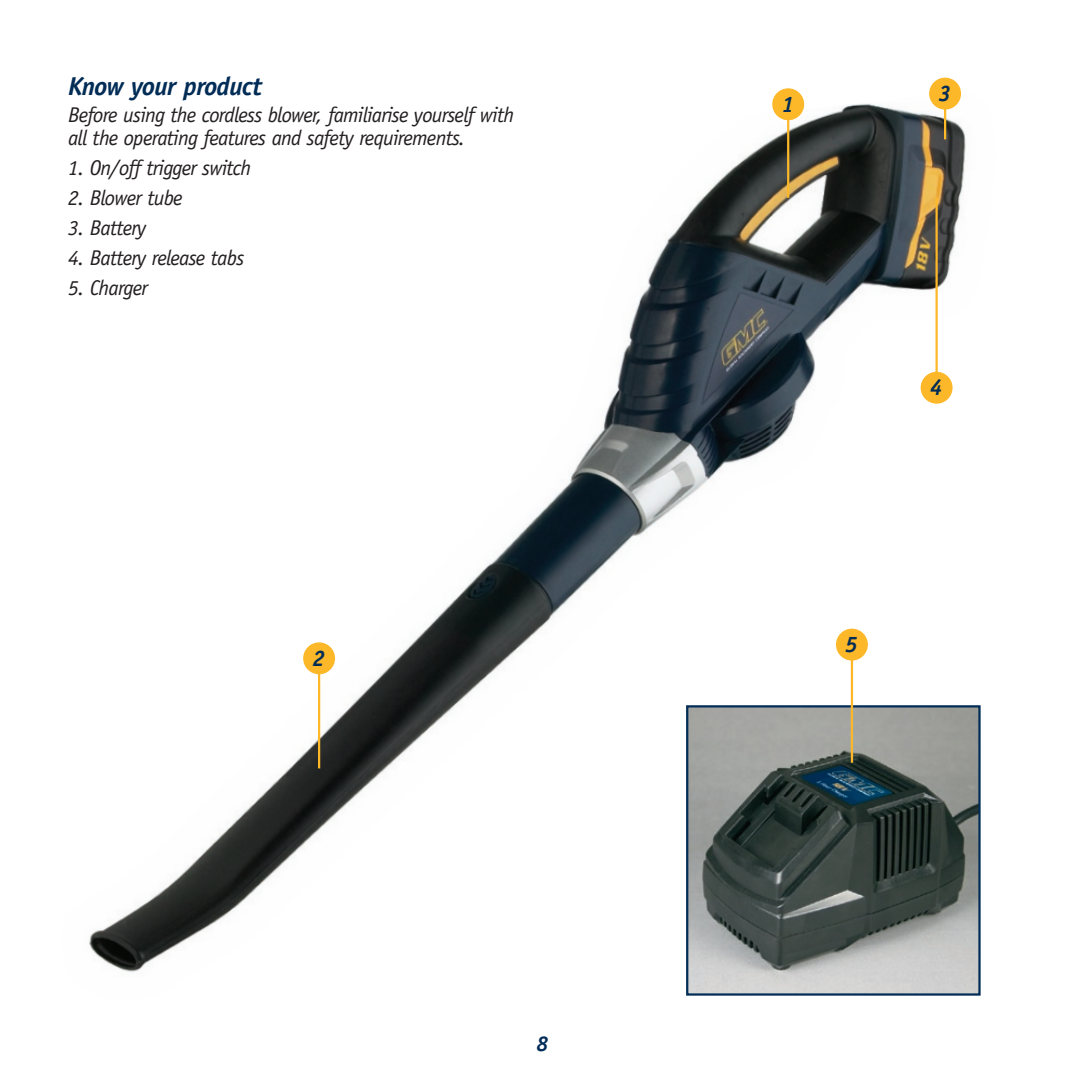
<style>
.page{position:relative;width:1085px;height:1085px;background:#fff}
.page>*{position:absolute;margin:0;border:0;box-sizing:border-box;transform-origin:0 0}
.Subs{font:italic 700 25.88px "Officina Sans";letter-spacing:-.025em;color:#002c56}
.t1{font:italic 700 22.5px "Officina Sans";color:#002c56}
.body{font:italic 21.38px/23.6px "Officina Sans";letter-spacing:-.035em;color:#231f20}
.Body{font:italic 21.38px "Officina Sans";letter-spacing:-.035em;color:#231f20}
.t2{font:italic 700 21.38px "Officina Sans";color:#002c56}
</style>
<div class="page">
<img style="left:89px;top:87px;width:892px;height:909px">
<hr style="left:787px;top:104px;width:2px;height:94px;background:#fcb828">
<div style="left:772px;top:88px;width:32px;height:32px;background:#fcb828;border-radius:50%"></div>
<hr style="left:318px;top:658px;width:2px;height:110px;background:#fcb828">
<div style="left:303px;top:642px;width:32px;height:32px;background:#fcb828;border-radius:50%"></div>
<hr style="left:943px;top:94px;width:3px;height:45px;background:#fcb828">
<div style="left:929px;top:78px;width:31px;height:31px;background:#fcb828;border-radius:50%"></div>
<hr style="left:935px;top:198px;width:2px;height:189px;background:#fcb828">
<div style="left:920px;top:372px;width:32px;height:31px;background:#fcb828;border-radius:50%"></div>
<img style="left:689px;top:708px;width:288px;height:284px">
<div style="left:686px;top:705px;width:294px;height:290px;border:2px solid #002c55"></div>
<hr style="left:850px;top:644px;width:2px;height:118px;background:#fcb828">
<div style="left:835px;top:628px;width:32px;height:32px;background:#fcb828;border-radius:50%"></div>
<p class="Subs" style="left:68px;top:70px;width:195px">Know your product</p>
<p class="body" style="left:68px;top:103px;width:447px">Before using the cordless blower, familiarise yourself with all the operating features and safety requirements.</p>
<p class="Body" style="left:68px;top:156px;width:184px">1. On/off trigger switch</p>
<p class="Body" style="left:68px;top:186px;width:116px">2. Blower tube</p>
<p class="Body" style="left:68px;top:216px;width:80px">3. Battery</p>
<p class="Body" style="left:68px;top:246px;width:178px">4. Battery release tabs</p>
<p class="Body" style="left:68px;top:276px;width:81px">5. Charger</p>
<p class="t1" style="left:312px;top:644px;width:14px">2</p>
<p class="t2" style="left:536px;top:1030px;width:13px">8</p>
<p class="t1" style="left:781px;top:90px;width:14px">1</p>
<p class="t1" style="left:938px;top:80px;width:14px">3</p>
<p class="t1" style="left:929px;top:374px;width:14px">4</p>
<p class="t1" style="left:845px;top:630px;width:14px">5</p>
</div>
